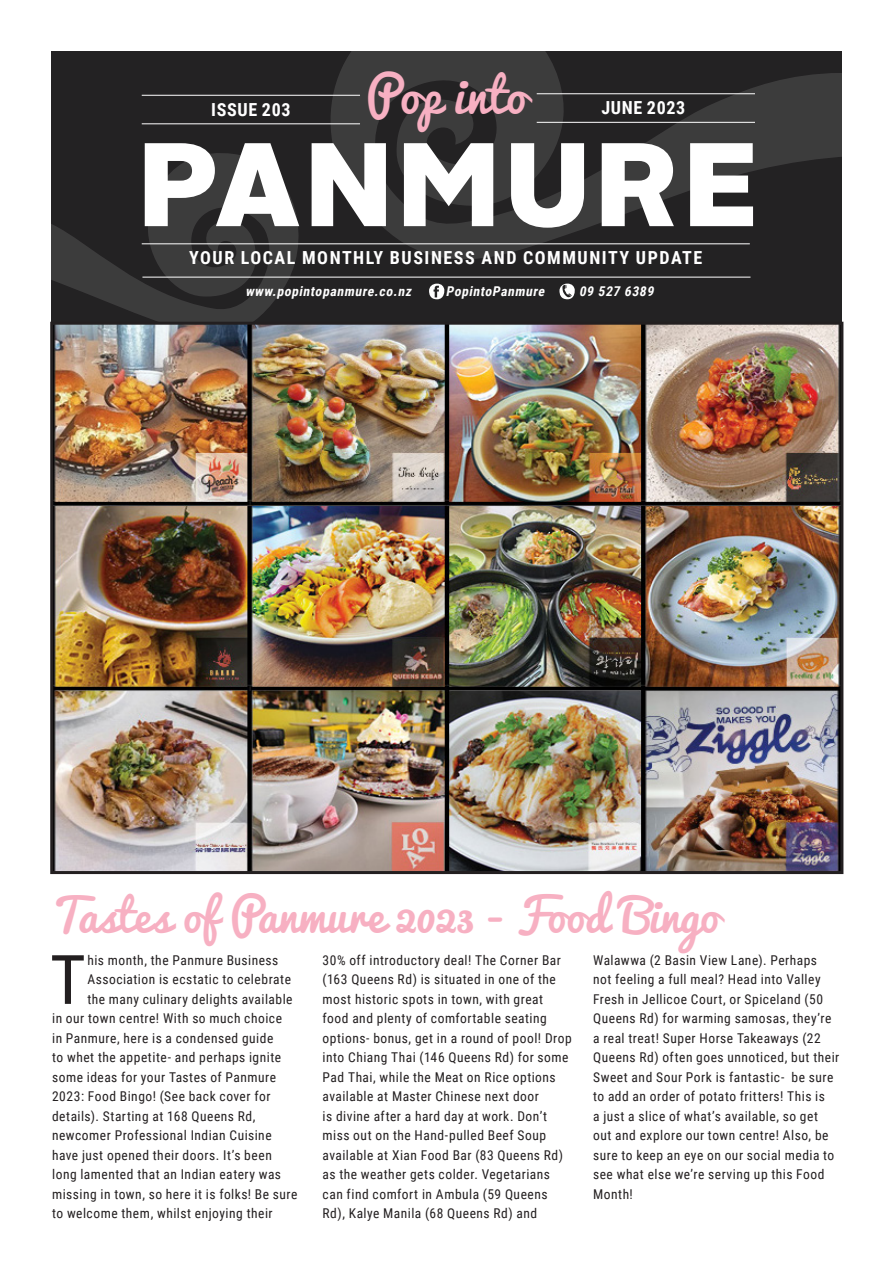
<style>
.page{position:relative;width:893px;height:1263px;background:#fff}
.page>*{position:absolute;margin:0;border:0;box-sizing:border-box;transform-origin:0 0}
.t1{font:900 118.5px "Alright Sans";letter-spacing:.04em;color:#fff}
.Body_Text_Paragraph{font:68.4px "Roboto Condensed";color:#231f20}
.t2{font:48px "Pacifico";color:#f7b0c2}
.t3{font:45px "Pacifico";color:#f7b0c2}
.t4{font:700 18px "Roboto Condensed";letter-spacing:.085em;color:#fff}
.t5{font:700 18px "Roboto Condensed";letter-spacing:.035em;color:#fff}
.Body_Text_Paragraph-2{font:13.5px/19.5px "Roboto Condensed";letter-spacing:.035em;color:#231f20}
.t6{font:italic 700 13.5px "Roboto Condensed";color:#fff}
</style>
<div class="page">
<div style="left:51px;top:51px;width:791px;height:272px;background:#232223"></div>
<svg style="left:50px;top:153px;width:265px;height:169px"></svg>
<svg style="left:306px;top:51px;width:536px;height:225px"></svg>
<hr style="left:142px;top:95px;width:218px;height:1px;background:#fff">
<hr style="left:537px;top:93px;width:218px;height:1px;background:#fff">
<hr style="left:142px;top:123px;width:218px;height:1px;background:#fff">
<hr style="left:537px;top:122px;width:218px;height:1px;background:#fff">
<hr style="left:142px;top:243px;width:608px;height:1px;background:#fff">
<hr style="left:142px;top:277px;width:608px;height:1px;background:#fff">
<svg style="left:429px;top:283px;width:16px;height:16px"></svg>
<svg style="left:559px;top:283px;width:16px;height:16px"></svg>
<img style="left:54px;top:326px;width:785px;height:544px">
<div style="left:50px;top:322px;width:793px;height:552px;border:3px solid #231f20"></div>
<p class="t5" style="left:211px;top:97px;width:81px">ISSUE 203</p>
<p class="t2" style="left:366px;top:69px;width:162px">Pop into</p>
<p class="t5" style="left:601px;top:95px;width:85px">JUNE 2023</p>
<p class="t1" style="left:138px;top:100px;width:622px">PANMURE</p>
<p class="t4" style="left:189px;top:245px;width:515px">YOUR LOCAL MONTHLY BUSINESS AND COMMUNITY UPDATE</p>
<p class="t6" style="left:245px;top:282px;width:170px">www.popintopanmure.co.nz</p>
<p class="t6" style="left:446px;top:282px;width:103px">PopintoPanmure</p>
<p class="t6" style="left:579px;top:282px;width:79px">09 527 6389</p>
<p class="t3" style="left:52px;top:891px;width:669px">Tastes of Panmure 2023 - Food Bingo</p>
<p class="Body_Text_Paragraph-2" style="left:323px;top:950px;width:251px">30% off introductory deal! The Corner Bar (163 Queens Rd) is situated in one of the most historic spots in town, with great food and plenty of comfortable seating options- bonus, get in a round of pool! Drop into Chiang Thai (146 Queens Rd) for some Pad Thai, while the Meat on Rice options available at Master Chinese next door<br>is divine after a hard day at work. Don’t miss out on the Hand-pulled Beef Soup available at Xian Food Bar (83 Queens Rd) as the weather gets colder. Vegetarians can find comfort in Ambula (59 Queens Rd), Kalye Manila (68 Queens Rd) and</p>
<p class="Body_Text_Paragraph-2" style="left:593px;top:950px;width:248px">Walawwa (2 Basin View Lane). Perhaps<br>not feeling a full meal? Head into Valley Fresh in Jellicoe Court, or Spiceland (50<br>Queens Rd) for warming samosas, they’re a real treat! Super Horse Takeaways (22<br>Queens Rd) often goes unnoticed, but their Sweet and Sour Pork is fantastic- be sure to add an order of potato fritters! This is<br>a just a slice of what’s available, so get out and explore our town centre! Also, be sure to keep an eye on our social media to see what else we’re serving up this Food Month!</p>
<p class="Body_Text_Paragraph" style="left:50px;top:932px;width:37px">T</p>
<p class="Body_Text_Paragraph-2" style="left:87px;top:950px;width:192px">his month, the Panmure Business</p>
<p class="Body_Text_Paragraph-2" style="left:87px;top:969px;width:205px">Association is ecstatic to celebrate</p>
<p class="Body_Text_Paragraph-2" style="left:87px;top:989px;width:207px">the many culinary delights available</p>
<p class="Body_Text_Paragraph-2" style="left:52px;top:1008px;width:231px">in our town centre! With so much choice</p>
<p class="Body_Text_Paragraph-2" style="left:52px;top:1028px;width:223px">in Panmure, here is a condensed guide</p>
<p class="Body_Text_Paragraph-2" style="left:52px;top:1047px;width:231px">to whet the appetite- and perhaps ignite</p>
<p class="Body_Text_Paragraph-2" style="left:52px;top:1067px;width:225px">some ideas for your Tastes of Panmure</p>
<p class="Body_Text_Paragraph-2" style="left:52px;top:1086px;width:220px">2023: Food Bingo! (See back cover for</p>
<p class="Body_Text_Paragraph-2" style="left:52px;top:1106px;width:205px">details). Starting at 168 Queens Rd,</p>
<p class="Body_Text_Paragraph-2" style="left:52px;top:1125px;width:221px">newcomer Professional Indian Cuisine</p>
<p class="Body_Text_Paragraph-2" style="left:52px;top:1145px;width:221px">have just opened their doors. It’s been</p>
<p class="Body_Text_Paragraph-2" style="left:52px;top:1164px;width:230px">long lamented that an Indian eatery was</p>
<p class="Body_Text_Paragraph-2" style="left:52px;top:1184px;width:247px">missing in town, so here it is folks! Be sure</p>
<p class="Body_Text_Paragraph-2" style="left:52px;top:1203px;width:222px">to welcome them, whilst enjoying their</p>
</div>
